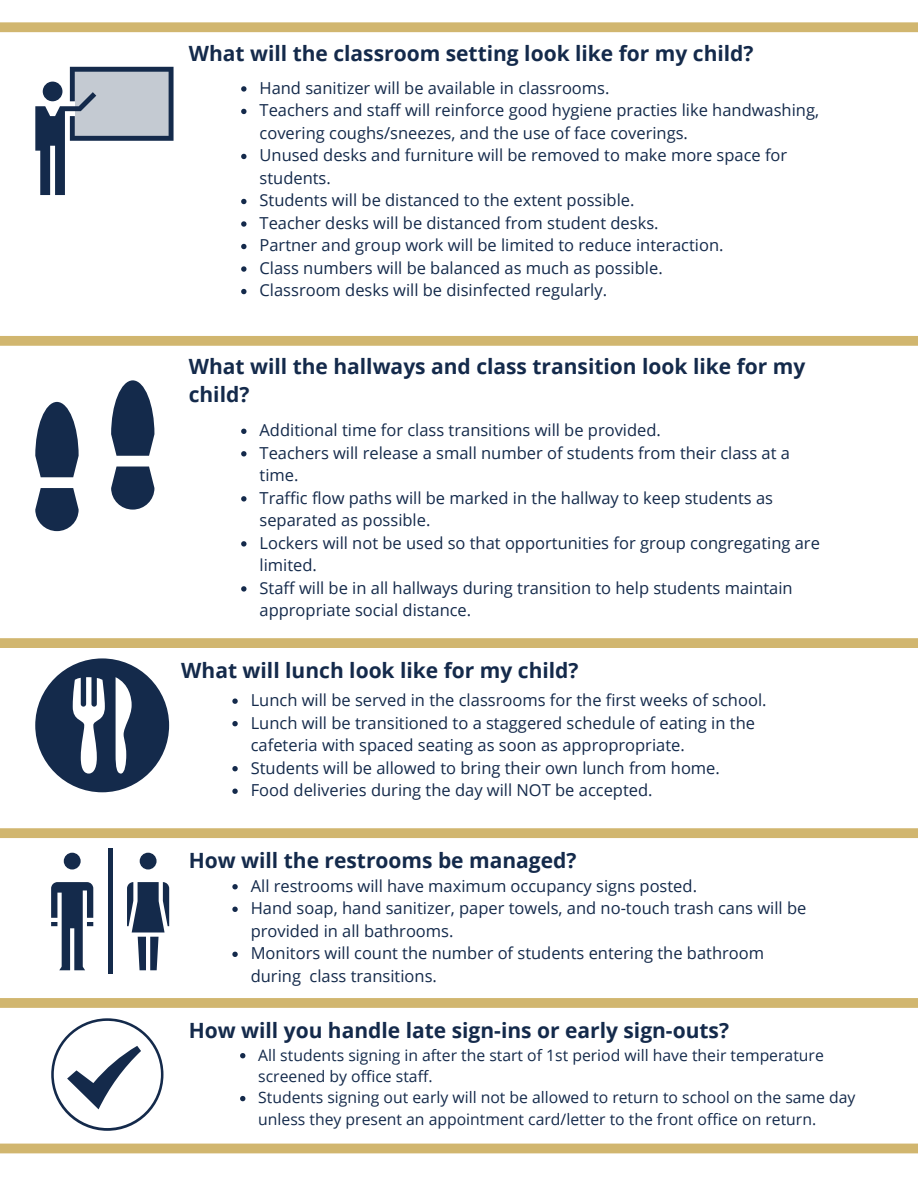
<style>
.page{position:relative;width:918px;height:1188px;background:#fff}
.page>*{position:absolute;margin:0;border:0;box-sizing:border-box;transform-origin:0 0}
.t1{font:700 21px/28.3px "Open Sans";color:#142a4b}
.t2{font:16.5px/22.5px "Open Sans";color:#142a4b}
.t3{font:15.75px/21.5px "Open Sans";color:#142a4b}
</style>
<div class="page">
<svg style="left:0;top:22px;width:918px;height:10px;background:#d2b874"></svg>
<svg style="left:35px;top:67px;width:139px;height:128px"></svg>
<svg style="left:241px;top:86px;width:6px;height:6px"></svg>
<svg style="left:241px;top:109px;width:6px;height:5px"></svg>
<svg style="left:241px;top:154px;width:6px;height:5px"></svg>
<svg style="left:241px;top:199px;width:6px;height:5px"></svg>
<svg style="left:241px;top:221px;width:6px;height:6px"></svg>
<svg style="left:241px;top:244px;width:6px;height:5px"></svg>
<svg style="left:241px;top:266px;width:6px;height:6px"></svg>
<svg style="left:241px;top:289px;width:6px;height:5px"></svg>
<svg style="left:0;top:336px;width:918px;height:10px;background:#d2b772"></svg>
<svg style="left:35px;top:488px;width:44px;height:43px"></svg>
<svg style="left:35px;top:402px;width:44px;height:75px"></svg>
<svg style="left:111px;top:467px;width:43px;height:43px;background:#3c4e69"></svg>
<svg style="left:111px;top:380px;width:43px;height:76px"></svg>
<svg style="left:241px;top:429px;width:6px;height:5px"></svg>
<svg style="left:241px;top:451px;width:6px;height:5px"></svg>
<svg style="left:241px;top:496px;width:6px;height:6px"></svg>
<svg style="left:241px;top:541px;width:6px;height:6px"></svg>
<svg style="left:241px;top:586px;width:6px;height:6px"></svg>
<svg style="left:0;top:638px;width:918px;height:10px;background:#d1b771"></svg>
<svg style="left:35px;top:658px;width:134px;height:134px"></svg>
<div style="left:64px;top:853px;width:17px;height:16px;background:#142a4b;border-radius:50%"></div>
<div style="left:140px;top:853px;width:17px;height:16px;background:#142a4b;border-radius:50%"></div>
<svg style="left:51px;top:882px;width:42px;height:88px"></svg>
<hr style="left:108px;top:848px;width:4px;height:126px;background:#142a4b">
<svg style="left:127px;top:882px;width:42px;height:88px"></svg>
<svg style="left:232px;top:698px;width:6px;height:6px"></svg>
<svg style="left:232px;top:721px;width:6px;height:5px"></svg>
<svg style="left:232px;top:766px;width:6px;height:5px"></svg>
<svg style="left:232px;top:789px;width:6px;height:5px"></svg>
<svg style="left:0;top:828px;width:918px;height:10px;background:#d2b772"></svg>
<svg style="left:232px;top:884px;width:6px;height:5px"></svg>
<svg style="left:232px;top:907px;width:6px;height:5px"></svg>
<svg style="left:232px;top:952px;width:6px;height:5px"></svg>
<svg style="left:0;top:998px;width:918px;height:10px;background:#d1b771"></svg>
<svg style="left:51px;top:1018px;width:112px;height:113px"></svg>
<svg style="left:240px;top:1053px;width:5px;height:5px"></svg>
<svg style="left:240px;top:1096px;width:5px;height:5px"></svg>
<div style="left:0;top:1144px;width:918px;height:9px;background:#d1b66f"></div>
<p class="t1" style="left:189px;top:39px;width:566px">What will the classroom setting look like for my child?</p>
<p class="t2" style="left:260px;top:76px;width:561px">Hand sanitizer will be available in classrooms.<br>Teachers and staff will reinforce good hygiene practies like handwashing, covering coughs/sneezes, and the use of face coverings.<br>Unused desks and furniture will be removed to make more space for students.<br>Students will be distanced to the extent possible.<br>Teacher desks will be distanced from student desks.<br>Partner and group work will be limited to reduce interaction.<br>Class numbers will be balanced as much as possible.<br>Classroom desks will be disinfected regularly.</p>
<p class="t1" style="left:189px;top:352px;width:618px">What will the hallways and class transition look like for my child?</p>
<p class="t2" style="left:260px;top:418px;width:562px">Additional time for class transitions will be provided.<br>Teachers will release a small number of students from their class at a time.<br>Traffic flow paths will be marked in the hallway to keep students as separated as possible.<br>Lockers will not be used so that opportunities for group congregating are limited.<br>Staff will be in all hallways during transition to help students maintain appropriate social distance.</p>
<p class="t1" style="left:181px;top:656px;width:399px">What will lunch look like for my child?</p>
<p class="t2" style="left:251px;top:688px;width:517px">Lunch will be served in the classrooms for the first weeks of school.<br>Lunch will be transitioned to a staggered schedule of eating in the cafeteria with spaced seating as soon as appropropriate.<br>Students will be allowed to bring their own lunch from home.<br>Food deliveries during the day will NOT be accepted.</p>
<p class="t1" style="left:189px;top:846px;width:389px">How will the restrooms be managed?</p>
<p class="t2" style="left:251px;top:874px;width:557px">All restrooms will have maximum occupancy signs posted.<br>Hand soap, hand sanitizer, paper towels, and no-touch trash cans will be provided in all bathrooms.<br>Monitors will count the number of students entering the bathroom during class transitions.</p>
<p class="t1" style="left:189px;top:1016px;width:542px">How will you handle late sign-ins or early sign-outs?</p>
<p class="t3" style="left:258px;top:1044px;width:599px">All students signing in after the start of 1st period will have their temperature screened by office staff.<br>Students signing out early will not be allowed to return to school on the same day unless they present an appointment card/letter to the front office on return.</p>
</div>
